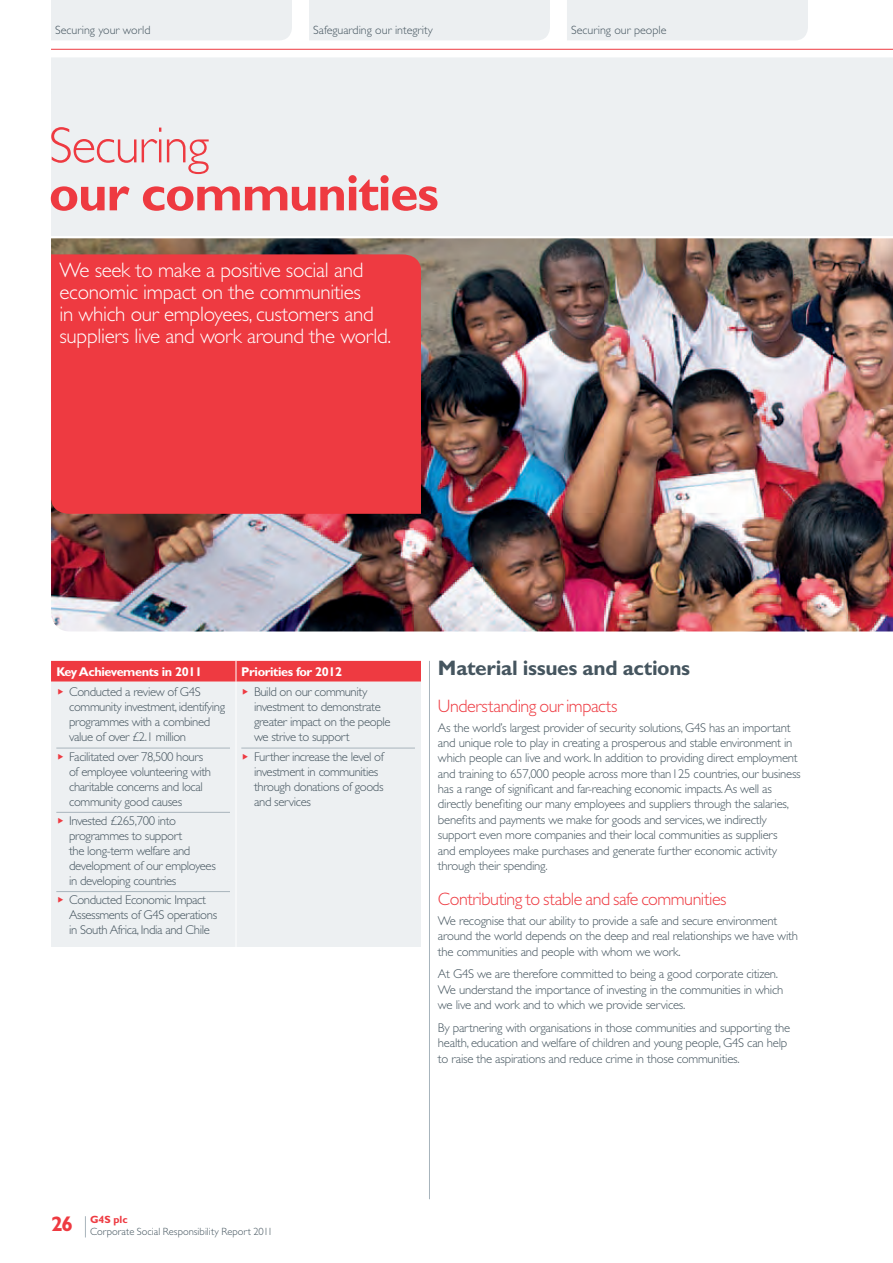
<style>
.page{position:relative;width:893px;height:1263px;background:#fff}
.page>*{position:absolute;margin:0;border:0;box-sizing:border-box;transform-origin:0 0}
.t1{font:700 51px "Gill Sans Std";letter-spacing:-.025em;color:#ee3a41}
.t2{font:300 51px "Gill Sans Std";letter-spacing:-.025em;color:#ee3a41}
.t3{font:300 21px/21.8px "Gill Sans Std";letter-spacing:-.015em;color:#fff}
.t4{font:700 21px "Gill Sans Std";letter-spacing:-.015em;color:#45555f}
.t5{font:300 18px "Gill Sans Std";letter-spacing:-.025em;color:#ee3a41}
.t6{font:300 12.75px/15px "Gill Sans Std";letter-spacing:-.02em;color:#45555f}
.t7{font:700 12.75px "Gill Sans Std";letter-spacing:-.03em;color:#fff}
.t8{font:300 12px "Gill Sans Std";color:#45555f}
.t9{font:300 10.5px/12px "Gill Sans Std";color:#45555f}
.s1{color:#ee3a41}
.s2{font-weight:700;color:#ee3a41}
</style>
<div class="page">
<hr style="left:51px;top:49px;width:842px;height:1px;background:#ee3a41">
<svg style="left:85px;top:1216px;width:1px;height:21px"></svg>
<div style="left:51px;top:0;width:241px;height:40px;background:#eceff1"></div>
<div style="left:309px;top:0;width:241px;height:40px;background:#eceff1"></div>
<div style="left:567px;top:0;width:241px;height:40px;background:#eceff1"></div>
<div style="left:51px;top:57px;width:841px;height:179px;background:#edf0f2"></div>
<img style="left:51px;top:238px;width:842px;height:393px">
<div style="left:51px;top:254px;width:370px;height:260px;background:#ee3a41"></div>
<hr style="left:429px;top:661px;width:1px;height:538px;background:#a8b4bc">
<svg style="left:892px;top:57px;width:1px;height:179px"></svg>
<div style="left:51px;top:682px;width:370px;height:265px;background:#edf0f2"></div>
<hr style="left:236px;top:682px;width:1px;height:265px;background:#fff">
<div style="left:51px;top:661px;width:370px;height:21px;background:#ee3a41"></div>
<hr style="left:56px;top:748px;width:174px;height:1px;background:#a8b4bc">
<hr style="left:56px;top:812px;width:174px;height:1px;background:#a8b4bc">
<hr style="left:56px;top:891px;width:174px;height:1px;background:#a8b4bc">
<hr style="left:241px;top:748px;width:174px;height:1px;background:#a8b4bc">
<p class="t8" style="left:55px;top:23px;width:97px">Securing your world</p>
<p class="t8" style="left:313px;top:23px;width:121px">Safeguarding our integrity</p>
<p class="t8" style="left:571px;top:23px;width:97px">Securing our people</p>
<h1 class="t2" style="left:49px;top:117px;width:162px">Securing</h1>
<h1 class="t1" style="left:49px;top:163px;width:391px">our communities</h1>
<h2 class="t3" style="left:60px;top:260px;width:333px">We seek to make a positive social and economic impact on the communities<br>in which our employees, customers and suppliers live and work around the world.</h2>
<p class="t7" style="left:56px;top:664px;width:147px">Key Achievements in 2011</p>
<p class="t7" style="left:241px;top:664px;width:102px">Priorities for 2012</p>
<p class="t6" style="left:69px;top:685px;width:158px;text-indent:-13px"><span class="s1">◆</span> Conducted a review of G4S community investment, identifying programmes with a combined value of over £2.1 million</p>
<p class="t6" style="left:69px;top:749px;width:143px;text-indent:-13px"><span class="s1">◆</span> Facilitated over 78,500 hours of employee volunteering with charitable concerns and local community good causes</p>
<p class="t6" style="left:69px;top:813px;width:148px;text-indent:-13px"><span class="s1">◆</span> Invested £265,700 into programmes to support<br>the long-term welfare and development of our employees in developing countries</p>
<p class="t6" style="left:69px;top:892px;width:150px;text-indent:-13px"><span class="s1">◆</span> Conducted Economic Impact<br>Assessments of G4S operations in South Africa, India and Chile</p>
<p class="t6" style="left:254px;top:685px;width:138px;text-indent:-13px"><span class="s1">◆</span> Build on our community investment to demonstrate greater impact on the people we strive to support</p>
<p class="t6" style="left:254px;top:749px;width:131px;text-indent:-13px"><span class="s1">◆</span> Further increase the level of investment in communities through donations of goods and services</p>
<h2 class="t4" style="left:438px;top:656px;width:254px">Material issues and actions</h2>
<h3 class="t5" style="left:438px;top:696px;width:181px">Understanding our impacts</h3>
<p class="t6" style="left:438px;top:720px;width:364px;line-height:15.5px">As the world’s largest provider of security solutions, G4S has an important and unique role to play in creating a prosperous and stable environment in which people can live and work. In addition to providing direct employment and training to 657,000 people across more than 125 countries, our business has a range of significant and far-reaching economic impacts. As well as directly benefiting our many employees and suppliers through the salaries, benefits and payments we make for goods and services, we indirectly support even more companies and their local communities as suppliers<br>and employees make purchases and generate further economic activity through their spending.</p>
<h3 class="t5" style="left:438px;top:889px;width:290px">Contributing to stable and safe communities</h3>
<p class="t6" style="left:438px;top:913px;width:362px;line-height:15.5px">We recognise that our ability to provide a safe and secure environment around the world depends on the deep and real relationships we have with the communities and people with whom we work.</p>
<p class="t6" style="left:438px;top:966px;width:347px;line-height:15.5px">At G4S we are therefore committed to being a good corporate citizen.<br>We understand the importance of investing in the communities in which we live and work and to which we provide services.</p>
<p class="t6" style="left:438px;top:1020px;width:354px;line-height:15.5px">By partnering with organisations in those communities and supporting the health, education and welfare of children and young people, G4S can help to raise the aspirations and reduce crime in those communities.</p>
<p class="t9" style="left:51px;top:1214px;width:223px;text-indent:39px"><span class="s2">G4S plc<br></span><sup>26</sup> Corporate Social Responsibility Report 2011</p>
</div>
